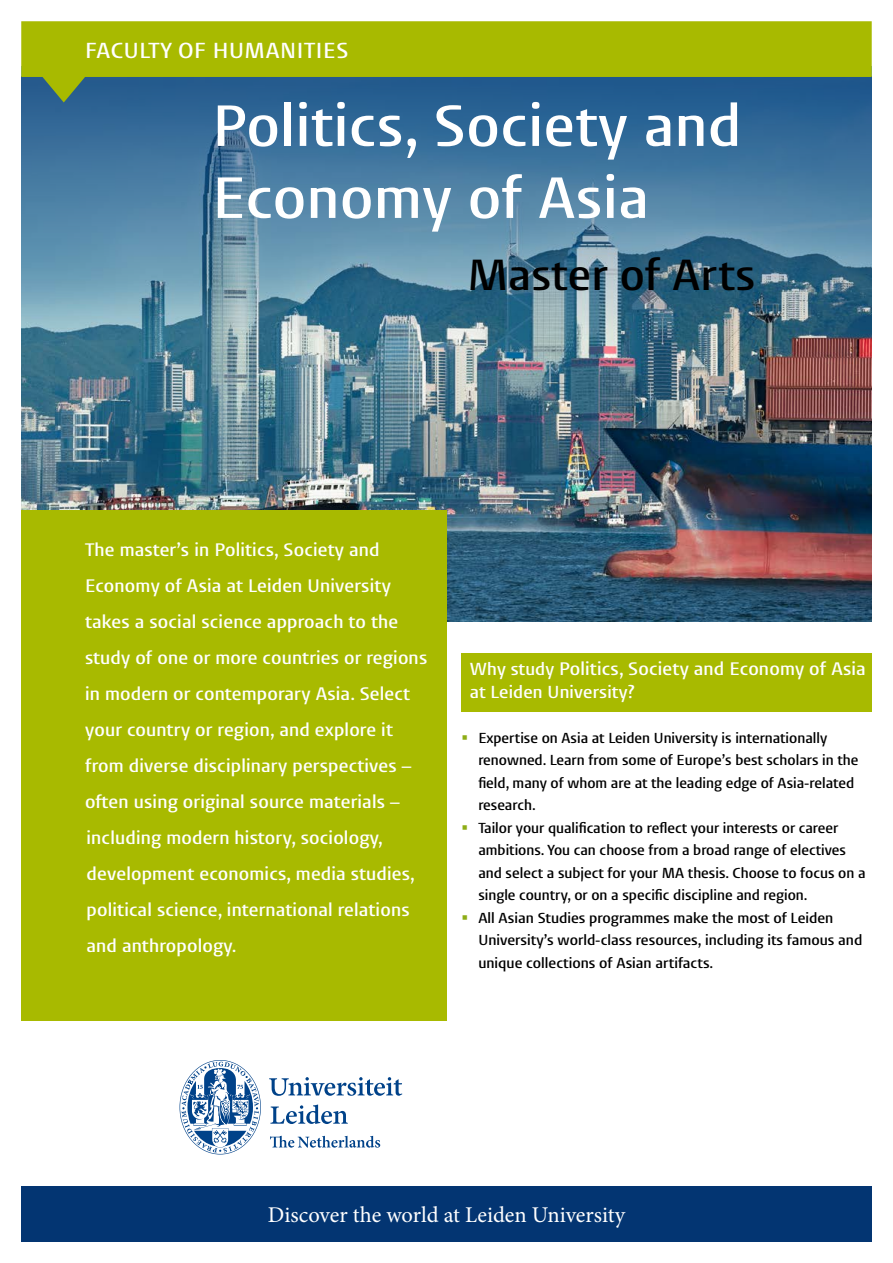
<style>
.page{position:relative;width:893px;height:1263px;background:#fff}
.page>*{position:absolute;margin:0;border:0;box-sizing:border-box;transform-origin:0 0}
.t1{font:600 60px/72px "Vestula";letter-spacing:.01em;color:#fff}
.t2{font:600 45px "Vestula";letter-spacing:.01em;color:#000}
.t3{font:22.5px "Minion Pro";color:#fff}
.t4{font:600 22.5px "Vestula";letter-spacing:.025em;color:#fff}
.t5{font:600 18.75px/36px "Vestula";letter-spacing:.01em;color:#fff}
.t6{font:600 18px "Vestula";letter-spacing:.01em;color:#fff}
.t7{font:600 15px/22.5px "Vestula";color:#000}
.s1{font-size:18px}
</style>
<div class="page">
<img style="left:21px;top:342px;width:851px;height:279px">
<div style="left:21px;top:1186px;width:851px;height:56px;background:#033572"></div>
<div style="left:21px;top:510px;width:425px;height:510px;background:#a8ba00"></div>
<svg style="left:21px;top:102px;width:851px;height:240px;background:#4d7f9f"></svg>
<svg style="left:21px;top:21px;width:851px;height:81px;background:#809d2b"></svg>
<svg style="left:270px;top:1136px;width:110px;height:12px"></svg>
<svg style="left:269px;top:1077px;width:133px;height:47px"></svg>
<svg style="left:180px;top:1060px;width:81px;height:94px"></svg>
<div style="left:461px;top:653px;width:411px;height:58px;background:#a8ba00"></div>
<h3 class="t4" style="left:85px;top:36px;width:265px">FACULTY OF HUMANITIES</h3>
<h1 class="t1" style="left:212px;top:90px;width:530px">Politics, Society and<br>Economy of Asia</h1>
<h2 class="t2" style="left:467px;top:247px;width:290px">Master of Arts</h2>
<p class="t5" style="left:85px;top:532px;width:344px">The master’s in Politics, Society and Economy of Asia at Leiden University takes a social science approach to the study of one or more countries or regions in modern or contemporary Asia. Select your country or region, and explore it from diverse disciplinary perspectives – often using original source materials – including modern history, sociology, development economics, media studies, political science, international relations and anthropology.</p>
<p class="t5" style="left:470px;top:651px;width:397px"><span class="s1">Why study</span> Politics, Society and Economy of Asia</p>
<p class="t6" style="left:470px;top:680px;width:166px">at Leiden University?</p>
<p class="t7" style="left:478px;top:726px;width:389px">Expertise on Asia at Leiden University is internationally renowned. Learn from some of Europe’s best scholars in the field, many of whom are at the leading edge of Asia-related research.<br>Tailor your qualification to reflect your interests or career ambitions. You can choose from a broad range of electives and select a subject for your MA thesis. Choose to focus on a single country, or on a specific discipline and region.<br>All Asian Studies programmes make the most of Leiden University’s world-class resources, including its famous and unique collections of Asian artifacts.</p>
<h3 class="t3" style="left:268px;top:1200px;width:359px">Discover the world at Leiden University</h3>
</div>
